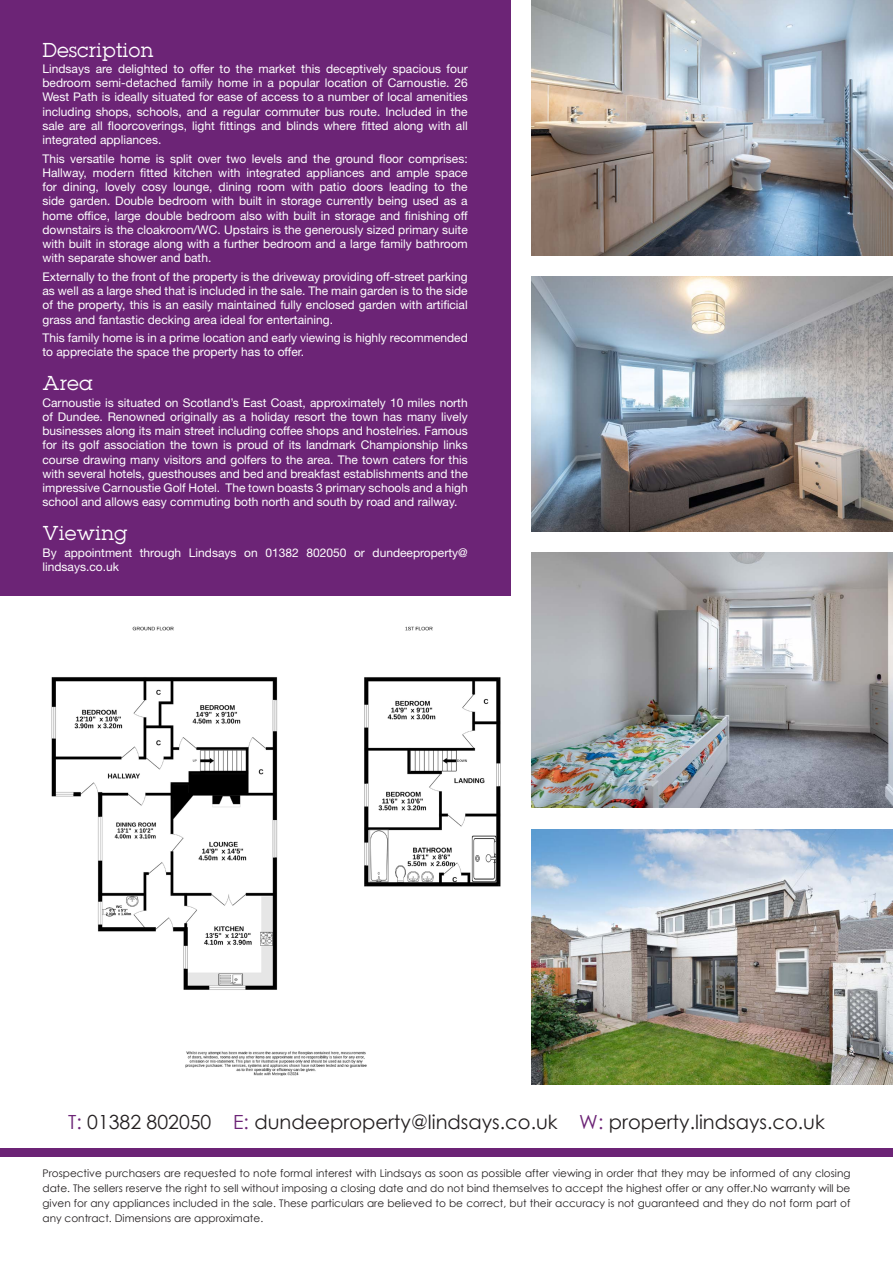
<style>
.page{position:relative;width:893px;height:1263px;background:#fff}
.page>*{position:absolute;margin:0;border:0;box-sizing:border-box;transform-origin:0 0}
.t1{font:19.5px "Century Gothic";color:#231f20}
.t2{font:18px "Lubalin";color:#fff}
.t3{font:12px/14.2px "Helvetica Neue LT Std";color:#fff;text-align:justify}
.t4{font:10.5px/15px "Century Gothic";color:#231f20;text-align:justify}
.s1{color:#6c2476}
</style>
<div class="page">
<div style="left:0;top:0;width:510px;height:595px;background:#6c2476"></div>
<div style="left:0;top:1148px;width:893px;height:9px;background:#6c2476"></div>
<img style="left:531px;top:0;width:362px;height:255px">
<img style="left:531px;top:276px;width:362px;height:255px">
<img style="left:531px;top:553px;width:362px;height:255px">
<img style="left:531px;top:829px;width:362px;height:255px">
<img style="left:51px;top:626px;width:450px;height:450px">
<h2 class="t2" style="left:43px;top:38px;width:113px">Description</h2>
<p class="t3" style="left:43px;top:61px;width:427px">Lindsays are delighted to offer to the market this deceptively spacious four bedroom semi-detached family home in a popular location of Carnoustie. 26<br>West Path is ideally situated for ease of access to a number of local amenities including shops, schools, and a regular commuter bus route. Included in the sale are all floorcoverings, light fittings and blinds where fitted along with all integrated appliances.</p>
<p class="t3" style="left:43px;top:151px;width:427px">This versatile home is split over two levels and the ground floor comprises:<br>Hallway, modern fitted kitchen with integrated appliances and ample space for dining, lovely cosy lounge, dining room with patio doors leading to the side garden. Double bedroom with built in storage currently being used as a home office, large double bedroom also with built in storage and finishing off downstairs is the cloakroom/WC. Upstairs is the generously sized primary suite with built in storage along with a further bedroom and a large family bathroom with separate shower and bath.</p>
<p class="t3" style="left:43px;top:269px;width:427px">Externally to the front of the property is the driveway providing off-street parking as well as a large shed that is included in the sale. The main garden is to the side of the property, this is an easily maintained fully enclosed garden with artificial grass and fantastic decking area ideal for entertaining.</p>
<p class="t3" style="left:43px;top:331px;width:427px">This family home is in a prime location and early viewing is highly recommended to appreciate the space the property has to offer.</p>
<h2 class="t2" style="left:43px;top:371px;width:52px">Area</h2>
<p class="t3" style="left:43px;top:395px;width:427px">Carnoustie is situated on Scotland’s East Coast, approximately 10 miles north of Dundee. Renowned originally as a holiday resort the town has many lively businesses along its main street including coffee shops and hostelries. Famous for its golf association the town is proud of its landmark Championship links course drawing many visitors and golfers to the area. The town caters for this with several hotels, guesthouses and bed and breakfast establishments and the impressive Carnoustie Golf Hotel. The town boasts 3 primary schools and a high school and allows easy commuting both north and south by road and railway.</p>
<h2 class="t2" style="left:43px;top:521px;width:87px">Viewing</h2>
<p class="t3" style="left:43px;top:545px;width:427px">By appointment through Lindsays on 01382 802050 or dundeeproperty@ lindsays.co.uk</p>
<h1 class="t1" style="left:68px;top:1108px;width:758px"><span class="s1">T:</span> 01382 802050 <span class="s1">E:</span> dundeeproperty@lindsays.co.uk <span class="s1">W:</span> property.lindsays.co.uk</h1>
<p class="t4" style="left:43px;top:1166px;width:809px">Prospective purchasers are requested to note formal interest with Lindsays as soon as possible after viewing in order that they may be informed of any closing date. The sellers reserve the right to sell without imposing a closing date and do not bind themselves to accept the highest offer or any offer.No warranty will be given for any appliances included in the sale. These particulars are believed to be correct, but their accuracy is not guaranteed and they do not form part of any contract. Dimensions are approximate.</p>
</div>
